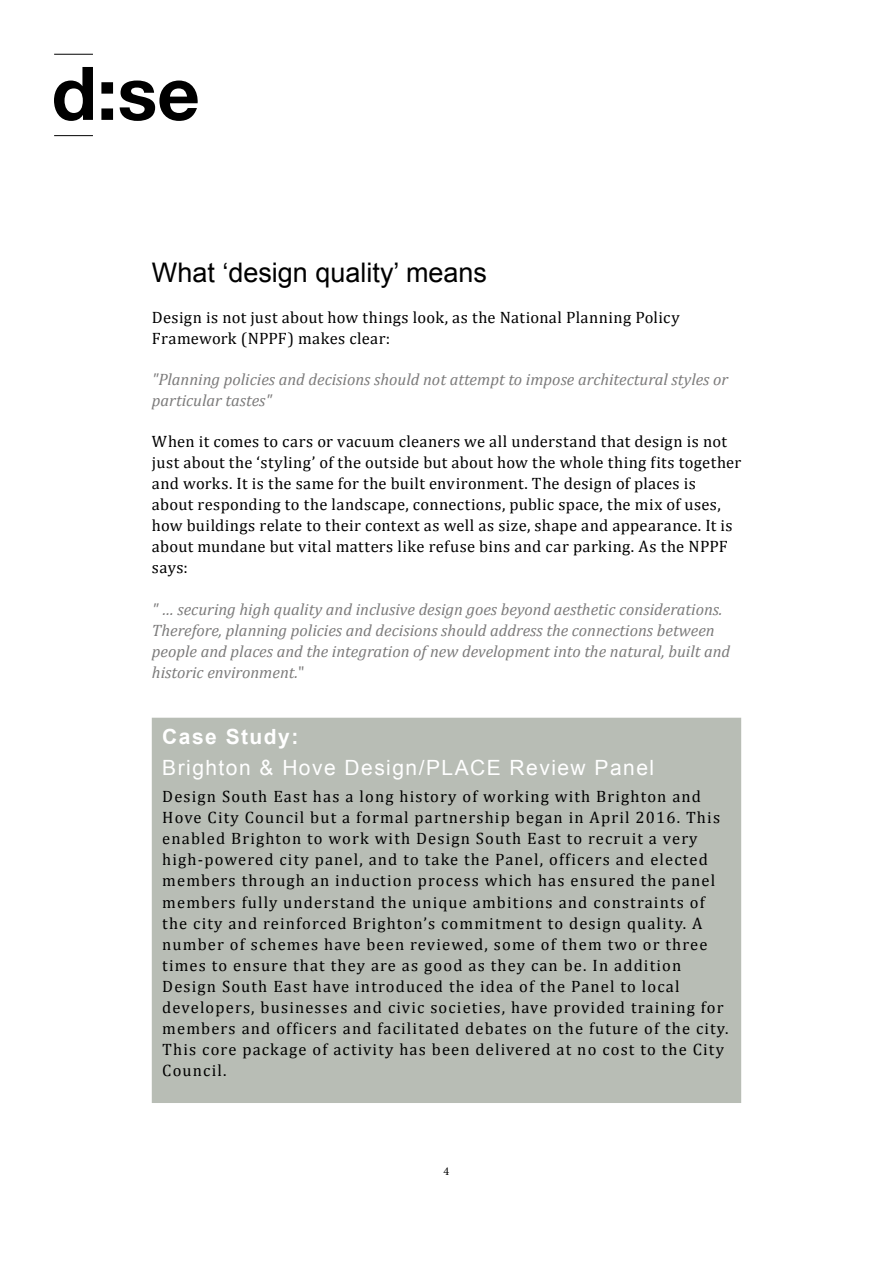
<style>
.page{position:relative;width:893px;height:1263px;background:#fff}
.page>*{position:absolute;margin:0;border:0;box-sizing:border-box;transform-origin:0 0}
.t1{font:27px "Arial";color:#000}
.t2{font:21px "Arial";letter-spacing:.07em;color:#fff}
.t3{font:700 21px "Arial";letter-spacing:.07em;color:#fff}
.t4{font:16.5px/21px "Cambria";letter-spacing:.07em;color:#000}
.t5{font:16.5px/21px "Cambria";letter-spacing:.02em;color:#000}
.t6{font:italic 16.5px/21px "Cambria";color:#7c7b7b}
.t7{font:12px "Minion Pro";color:#000}
.s1{font-style:normal}
</style>
<div class="page">
<hr style="left:54px;top:135px;width:39px;height:1px;background:#000">
<svg style="left:54px;top:67px;width:39px;height:54px"></svg>
<svg style="left:101px;top:82px;width:12px;height:38px"></svg>
<svg style="left:120px;top:81px;width:78px;height:40px"></svg>
<hr style="left:54px;top:54px;width:39px;height:1px;background:#000">
<div style="left:157px;top:723px;width:579px;height:375px;background:#b8bdb5"></div>
<div style="left:152px;top:718px;width:589px;height:385px;border:10px solid #b8bdb5"></div>
<h1 class="t1" style="left:152px;top:255px;width:337px">What ‘design quality’ means</h1>
<p class="t5" style="left:152px;top:307px;width:529px">Design is not just about how things look, as the National Planning Policy<br>Framework (NPPF) makes clear:</p>
<p class="t6" style="left:152px;top:368px;width:578px">"Planning policies and decisions should not attempt to impose architectural styles or particular tastes"</p>
<p class="t5" style="left:152px;top:430px;width:591px">When it comes to cars or vacuum cleaners we all understand that design is not just about the ‘styling’ of the outside but about how the whole thing fits together and works. It is the same for the built environment. The design of places is about responding to the landscape, connections, public space, the mix of uses, how buildings relate to their context as well as size, shape and appearance. It is about mundane but vital matters like refuse bins and car parking. As the NPPF says:</p>
<p class="t6" style="left:152px;top:598px;width:580px">" … securing high quality and inclusive design goes beyond aesthetic considerations.<br>Therefore, planning policies and decisions should address the connections between people and places and the integration of new development into the natural, built and historic environment.<span class="s1">"</span></p>
<p class="t3" style="left:162px;top:722px;width:138px">Case Study:</p>
<p class="t2" style="left:162px;top:754px;width:493px">Brighton &amp; Hove Design/PLACE Review Panel</p>
<p class="t4" style="left:162px;top:786px;width:568px">Design South East has a long history of working with Brighton and Hove City Council but a formal partnership began in April 2016. This enabled Brighton to work with Design South East to recruit a very high-powered city panel, and to take the Panel, officers and elected members through an induction process which has ensured the panel members fully understand the unique ambitions and constraints of the city and reinforced Brighton’s commitment to design quality. A number of schemes have been reviewed, some of them two or three times to ensure that they are as good as they can be. In addition Design South East have introduced the idea of the Panel to local developers, businesses and civic societies, have provided training for members and officers and facilitated debates on the future of the city.<br>This core package of activity has been delivered at no cost to the City Council.</p>
<p class="t7" style="left:444px;top:1163px;width:7px">4</p>
</div>
